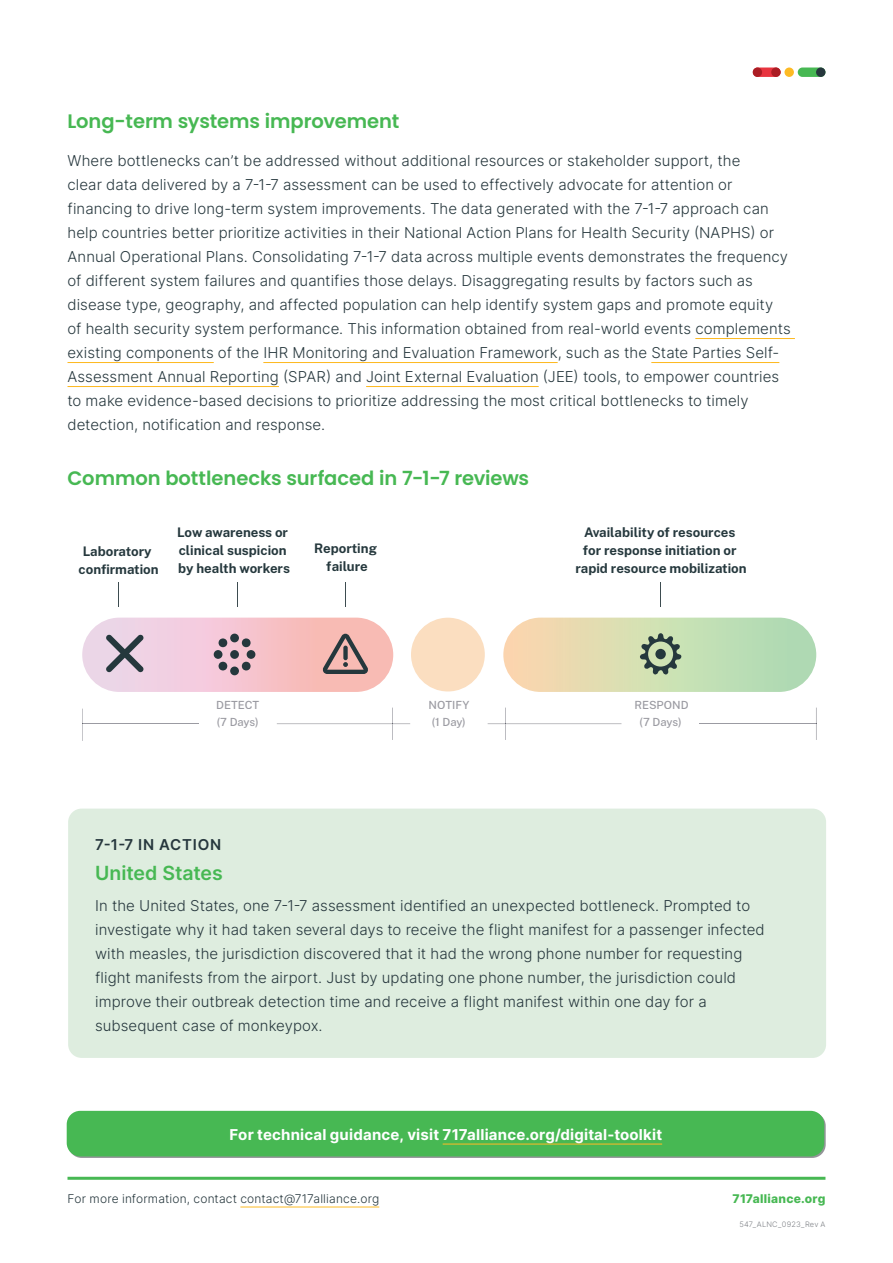
<style>
.page{position:relative;width:893px;height:1263px;background:#fff}
.page>*{position:absolute;margin:0;border:0;box-sizing:border-box;transform-origin:0 0}
.t1{font:600 19.5px "Poppins";letter-spacing:-.005em;color:#47b853}
.t2{font:600 19.5px "Inter";letter-spacing:-.005em;color:#47b853}
.body_copy{font:300 15px/24px "Inter";letter-spacing:.005em;color:#26373d}
.t3{font:700 15px "Inter";letter-spacing:.01em;color:#fff}
.t4{font:600 15px "Inter";letter-spacing:.055em;color:#26373d}
.t5{font:700 13.2px/17.9px "Public Sans";color:#25383d;text-align:center}
.t6{font:300 12px "Inter";letter-spacing:.015em;color:#26373d}
.t7{font:800 12px "Inter";letter-spacing:.02em;color:#47b853}
.t8{font:500 11.25px "Public Sans";color:#9b9ba2}
.t9{font:300 7.5px "Inter";letter-spacing:.025em;color:#7d8085}
</style>
<div class="page">
<div style="left:753px;top:68px;width:28px;height:9px;background:#e8343f;border-radius:5px"></div>
<div style="left:798px;top:68px;width:27px;height:9px;background:#47b853;border-radius:5px"></div>
<div style="left:784px;top:68px;width:10px;height:9px;background:#fdba24;border-radius:50%"></div>
<div style="left:771px;top:68px;width:10px;height:9px;background:#ab1d24;border-radius:50%"></div>
<div style="left:753px;top:68px;width:9px;height:9px;background:#ab1d24;border-radius:50%"></div>
<div style="left:816px;top:68px;width:9px;height:9px;background:#26373d;border-radius:50%"></div>
<svg style="left:68px;top:1112px;width:758px;height:46px;background:#86a08c"></svg>
<div style="left:67px;top:1111px;width:757px;height:45px;background:#47b853;border-radius:14px"></div>
<hr style="left:443px;top:1143px;width:219px;height:1px;background:#fdba24">
<hr style="left:240px;top:1206px;width:139px;height:1px;background:#fdba24">
<hr style="left:68px;top:1177px;width:757px;height:3px;background:#47b853">
<hr style="left:695px;top:338px;width:100px;height:1px;background:#fdba24">
<hr style="left:68px;top:362px;width:146px;height:1px;background:#fdba24">
<hr style="left:263px;top:362px;width:295px;height:1px;background:#fdba24">
<hr style="left:651px;top:362px;width:128px;height:1px;background:#fdba24">
<hr style="left:68px;top:386px;width:211px;height:1px;background:#fdba24">
<hr style="left:366px;top:386px;width:173px;height:1px;background:#fdba24">
<div style="left:68px;top:809px;width:758px;height:249px;background:#deeddf;border-radius:14px"></div>
<div style="left:503px;top:618px;width:313px;height:74px;background:linear-gradient(to right,#fcdbb0,#a7dfb5);border-radius:37px"></div>
<div style="left:82px;top:618px;width:311px;height:74px;background:linear-gradient(to right,#edd8f1,#fbb5ac);border-radius:37px"></div>
<div style="left:411px;top:618px;width:74px;height:73px;background:#fbdec0;border-radius:50%"></div>
<svg style="left:118px;top:582px;width:1px;height:25px"></svg>
<svg style="left:345px;top:582px;width:1px;height:25px"></svg>
<svg style="left:660px;top:582px;width:1px;height:25px"></svg>
<svg style="left:237px;top:582px;width:1px;height:25px"></svg>
<svg style="left:323px;top:634px;width:45px;height:40px;background:#b08e8b"></svg>
<svg style="left:106px;top:634px;width:38px;height:38px"></svg>
<div style="left:230px;top:634px;width:9px;height:8px;background:#25383d;border-radius:50%"></div>
<div style="left:230px;top:650px;width:9px;height:9px;background:#25383d;border-radius:50%"></div>
<div style="left:230px;top:666px;width:9px;height:9px;background:#25383d;border-radius:50%"></div>
<div style="left:247px;top:650px;width:8px;height:9px;background:#25383d;border-radius:50%"></div>
<div style="left:214px;top:650px;width:8px;height:9px;background:#25383d;border-radius:50%"></div>
<svg style="left:241px;top:661px;width:10px;height:10px"></svg>
<svg style="left:218px;top:638px;width:10px;height:10px"></svg>
<svg style="left:218px;top:661px;width:10px;height:10px"></svg>
<svg style="left:241px;top:638px;width:10px;height:10px"></svg>
<svg style="left:640px;top:633px;width:41px;height:42px;background:#92a589"></svg>
<div style="left:655px;top:649px;width:11px;height:10px;background:#25383d;border-radius:50%"></div>
<hr style="left:83px;top:723px;width:116px;height:1px;background:#9b9ba2">
<svg style="left:82px;top:709px;width:1px;height:32px"></svg>
<hr style="left:277px;top:723px;width:115px;height:1px;background:#9b9ba2">
<svg style="left:392px;top:708px;width:18px;height:32px"></svg>
<hr style="left:506px;top:723px;width:115px;height:1px;background:#9b9ba2">
<svg style="left:488px;top:708px;width:18px;height:32px"></svg>
<hr style="left:699px;top:723px;width:117px;height:1px;background:#9b9ba2">
<svg style="left:816px;top:708px;width:1px;height:32px"></svg>
<p class="t1" style="left:68px;top:110px;width:333px">Long-term systems improvement</p>
<p class="body_copy" style="left:68px;top:148px;width:725px">Where bottlenecks can’t be addressed without additional resources or stakeholder support, the<br>clear data delivered by a 7-1-7 assessment can be used to effectively advocate for attention or financing to drive long-term system improvements. The data generated with the 7-1-7 approach can help countries better prioritize activities in their National Action Plans for Health Security (NAPHS) or Annual Operational Plans. Consolidating 7-1-7 data across multiple events demonstrates the frequency of different system failures and quantifies those delays. Disaggregating results by factors such as disease type, geography, and affected population can help identify system gaps and promote equity of health security system performance. This information obtained from real-world events complements existing components of the IHR Monitoring and Evaluation Framework, such as the State Parties Self-Assessment Annual Reporting (SPAR) and Joint External Evaluation (JEE) tools, to empower countries to make evidence-based decisions to prioritize addressing the most critical bottlenecks to timely detection, notification and response.</p>
<p class="t1" style="left:68px;top:467px;width:463px">Common bottlenecks surfaced in 7-1-7 reviews</p>
<p class="t5" style="left:79px;top:541px;width:82px">Laboratory confirmation</p>
<p class="t5" style="left:177px;top:522px;width:114px;text-align:left">Low awareness or clinical suspicion by health workers</p>
<p class="t5" style="left:314px;top:538px;width:64px">Reporting failure</p>
<p class="t5" style="left:576px;top:522px;width:173px">Availability of resources for response initiation or rapid resource mobilization</p>
<p class="t8" style="left:216px;top:696px;width:45px">DETECT</p>
<p class="t8" style="left:429px;top:696px;width:42px">NOTIFY</p>
<p class="t8" style="left:634px;top:696px;width:56px">RESPOND</p>
<p class="t8" style="left:432px;top:714px;width:35px">(1 Day)</p>
<p class="t8" style="left:217px;top:714px;width:44px">(7 Days)</p>
<p class="t8" style="left:640px;top:714px;width:44px">(7 Days)</p>
<p class="t4" style="left:95px;top:834px;width:128px">7-1-7 IN ACTION</p>
<p class="t2" style="left:95px;top:859px;width:129px">United States</p>
<p class="body_copy" style="left:95px;top:893px;width:671px">In the United States, one 7-1-7 assessment identified an unexpected bottleneck. Prompted to investigate why it had taken several days to receive the flight manifest for a passenger infected with measles, the jurisdiction discovered that it had the wrong phone number for requesting flight manifests from the airport. Just by updating one phone number, the jurisdiction could improve their outbreak detection time and receive a flight manifest within one day for a subsequent case of monkeypox.</p>
<p class="t3" style="left:230px;top:1123px;width:434px">For technical guidance, visit 717alliance.org/digital-toolkit</p>
<p class="t6" style="left:68px;top:1189px;width:313px">For more information, contact contact@717alliance.org</p>
<p class="t7" style="left:732px;top:1189px;width:94px">717alliance.org</p>
<p class="t9" style="left:740px;top:1218px;width:87px">547_ALNC_0923_Rev A</p>
</div>
